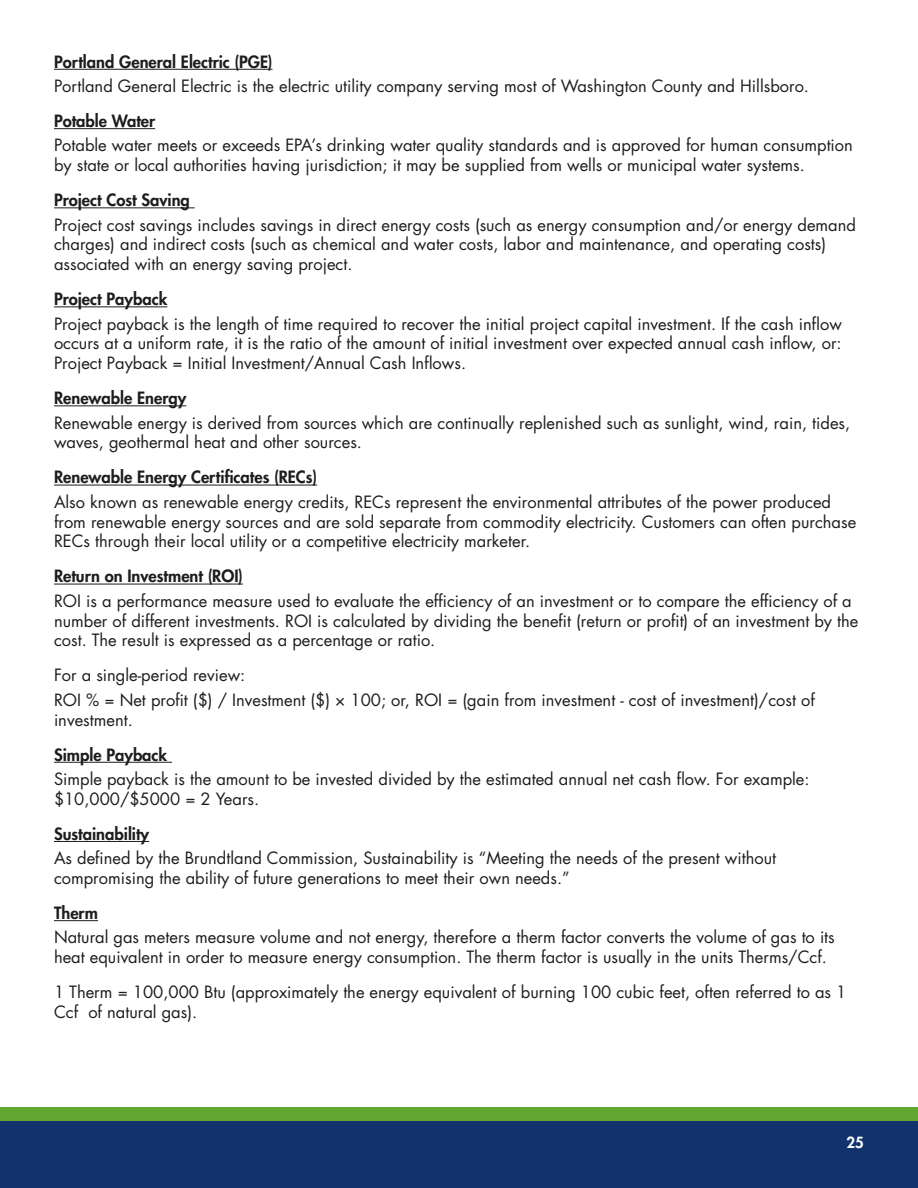
<style>
.page{position:relative;width:918px;height:1188px;background:#fff}
.page>*{position:absolute;margin:0;border:0;box-sizing:border-box;transform-origin:0 0}
.t1{font:16.5px/19.8px "Futura Std";color:#1d1d1b}
.t2{font:800 16.5px "Futura Std";color:#1d1d1b}
.t3{font:800 15px "Futura Std";color:#fff}
</style>
<div class="page">
<div style="left:0;top:1107px;width:918px;height:57px;background:#61a730"></div>
<div style="left:0;top:1122px;width:918px;height:66px;background:#12326e"></div>
<hr style="left:54px;top:69px;width:219px;height:1px;background:#1d1d1b">
<hr style="left:54px;top:128px;width:101px;height:1px;background:#1d1d1b">
<hr style="left:54px;top:207px;width:141px;height:1px;background:#1d1d1b">
<hr style="left:54px;top:306px;width:113px;height:1px;background:#1d1d1b">
<hr style="left:54px;top:405px;width:132px;height:1px;background:#1d1d1b">
<hr style="left:54px;top:485px;width:263px;height:1px;background:#1d1d1b">
<hr style="left:54px;top:584px;width:189px;height:1px;background:#1d1d1b">
<hr style="left:54px;top:762px;width:118px;height:1px;background:#1d1d1b">
<hr style="left:54px;top:841px;width:95px;height:1px;background:#1d1d1b">
<hr style="left:54px;top:920px;width:44px;height:1px;background:#1d1d1b">
<p class="t2" style="left:54px;top:51px;width:220px">Portland General Electric (PGE)</p>
<p class="t1" style="left:54px;top:76px;width:757px">Portland General Electric is the electric utility company serving most of Washington County and Hillsboro.</p>
<p class="t2" style="left:54px;top:110px;width:103px">Potable Water</p>
<p class="t1" style="left:54px;top:136px;width:800px">Potable water meets or exceeds EPA’s drinking water quality standards and is approved for human consumption by state or local authorities having jurisdiction; it may be supplied from wells or municipal water systems.</p>
<p class="t2" style="left:54px;top:190px;width:137px">Project Cost Saving</p>
<p class="t1" style="left:54px;top:215px;width:804px">Project cost savings includes savings in direct energy costs (such as energy consumption and/or energy demand charges) and indirect costs (such as chemical and water costs, labor and maintenance, and operating costs) associated with an energy saving project.</p>
<p class="t2" style="left:54px;top:289px;width:115px">Project Payback</p>
<p class="t1" style="left:54px;top:314px;width:789px;text-align:justify">Project payback is the length of time required to recover the initial project capital investment. If the cash inflow occurs at a uniform rate, it is the ratio of the amount of initial investment over expected annual cash inflow, or:<br>Project Payback = Initial Investment/Annual Cash Inflows.</p>
<p class="t2" style="left:54px;top:388px;width:134px">Renewable Energy</p>
<p class="t1" style="left:54px;top:413px;width:798px">Renewable energy is derived from sources which are continually replenished such as sunlight, wind, rain, tides, waves, geothermal heat and other sources.</p>
<p class="t2" style="left:54px;top:467px;width:265px">Renewable Energy Certificates (RECs)</p>
<p class="t1" style="left:54px;top:492px;width:804px">Also known as renewable energy credits, RECs represent the environmental attributes of the power produced from renewable energy sources and are sold separate from commodity electricity. Customers can often purchase<br>RECs through their local utility or a competitive electricity marketer.</p>
<p class="t2" style="left:54px;top:566px;width:191px">Return on Investment (ROI)</p>
<p class="t1" style="left:54px;top:591px;width:806px">ROI is a performance measure used to evaluate the efficiency of an investment or to compare the efficiency of a number of different investments. ROI is calculated by dividing the benefit (return or profit) of an investment by the cost. The result is expressed as a percentage or ratio.</p>
<p class="t1" style="left:54px;top:666px;width:193px">For a single-period review:</p>
<p class="t1" style="left:54px;top:690px;width:762px">ROI % = Net profit ($) / Investment ($) × 100; or, ROI = (gain from investment - cost of investment)/cost of investment.</p>
<p class="t2" style="left:54px;top:744px;width:115px">Simple Payback</p>
<p class="t1" style="left:54px;top:769px;width:757px">Simple payback is the amount to be invested divided by the estimated annual net cash flow. For example: $10,000/$5000 = 2 Years.</p>
<p class="t2" style="left:54px;top:823px;width:97px">Sustainability</p>
<p class="t1" style="left:54px;top:848px;width:724px">As defined by the Brundtland Commission, Sustainability is “Meeting the needs of the present without compromising the ability of future generations to meet their own needs.”</p>
<p class="t2" style="left:54px;top:902px;width:46px">Therm</p>
<p class="t1" style="left:54px;top:928px;width:782px">Natural gas meters measure volume and not energy, therefore a therm factor converts the volume of gas to its heat equivalent in order to measure energy consumption. The therm factor is usually in the units Therms/Ccf.</p>
<p class="t1" style="left:54px;top:982px;width:794px">1 Therm = 100,000 Btu (approximately the energy equivalent of burning 100 cubic feet, often referred to as 1<br>Ccf of natural gas).</p>
<p class="t3" style="left:847px;top:1133px;width:19px">25</p>
</div>
